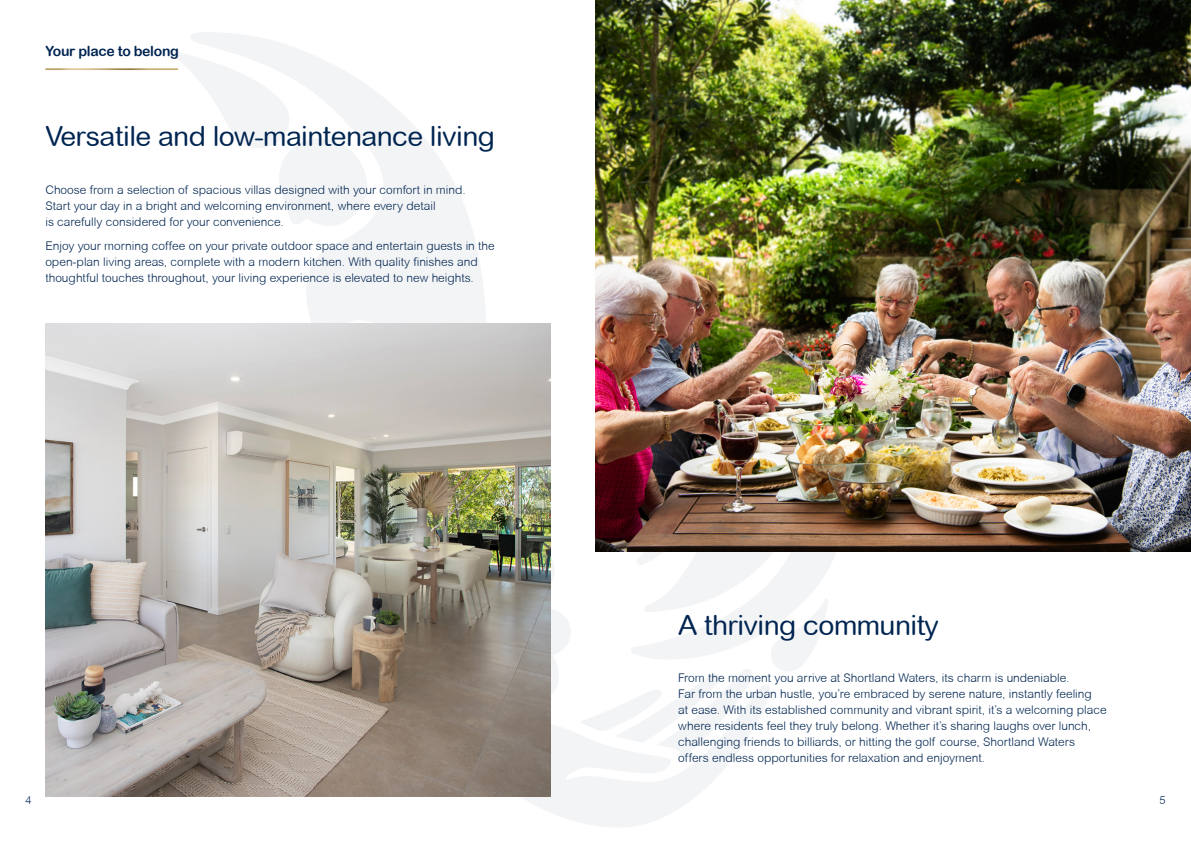
<style>
.page{position:relative;width:1191px;height:842px;background:#fff}
.page>*{position:absolute;margin:0;border:0;box-sizing:border-box;transform-origin:0 0}
.t1{font:28px "Arial Rounded MT";letter-spacing:-.02em;color:#002551}
.t2{font:14px "Arial Rounded MT Bold";letter-spacing:-.02em;color:#002551}
.t3{font:300 12px/16px "Arial Rounded MT";color:#002551}
.t4{font:300 11px "Arial Rounded MT";color:#002551}
</style>
<div class="page">
<svg style="left:191px;top:32px;width:295px;height:291px"></svg>
<svg style="left:173px;top:51px;width:199px;height:180px"></svg>
<svg style="left:776px;top:665px;width:26px;height:6px"></svg>
<svg style="left:704px;top:669px;width:48px;height:12px"></svg>
<svg style="left:522px;top:681px;width:248px;height:146px;fill:#f3f4f6"></svg>
<svg style="left:550px;top:354px;width:21px;height:400px"></svg>
<svg style="left:629px;top:551px;width:246px;height:114px"></svg>
<hr style="left:45px;top:68px;width:133px;height:2px;background:#fff">
<img style="left:45px;top:323px;width:505px;height:474px">
<img style="left:595px;top:0;width:596px;height:551px">
<p class="t2" style="left:45px;top:42px;width:135px">Your place to belong</p>
<h1 class="t1" style="left:45px;top:120px;width:451px">Versatile and low-maintenance living</h1>
<p class="t3" style="left:45px;top:181px;width:422px">Choose from a selection of spacious villas designed with your comfort in mind.<br>Start your day in a bright and welcoming environment, where every detail<br>is carefully considered for your convenience.</p>
<p class="t3" style="left:45px;top:238px;width:451px">Enjoy your morning coffee on your private outdoor space and entertain guests in the open-plan living areas, complete with a modern kitchen. With quality finishes and thoughtful touches throughout, your living experience is elevated to new heights.</p>
<h1 class="t1" style="left:678px;top:608px;width:262px">A thriving community</h1>
<p class="t3" style="left:678px;top:670px;width:430px">From the moment you arrive at Shortland Waters, its charm is undeniable.<br>Far from the urban hustle, you’re embraced by serene nature, instantly feeling<br>at ease. With its established community and vibrant spirit, it’s a welcoming place where residents feel they truly belong. Whether it’s sharing laughs over lunch, challenging friends to billiards, or hitting the golf course, Shortland Waters offers endless opportunities for relaxation and enjoyment.</p>
<p class="t4" style="left:25px;top:794px;width:8px">4</p>
<p class="t4" style="left:1159px;top:794px;width:8px">5</p>
</div>
